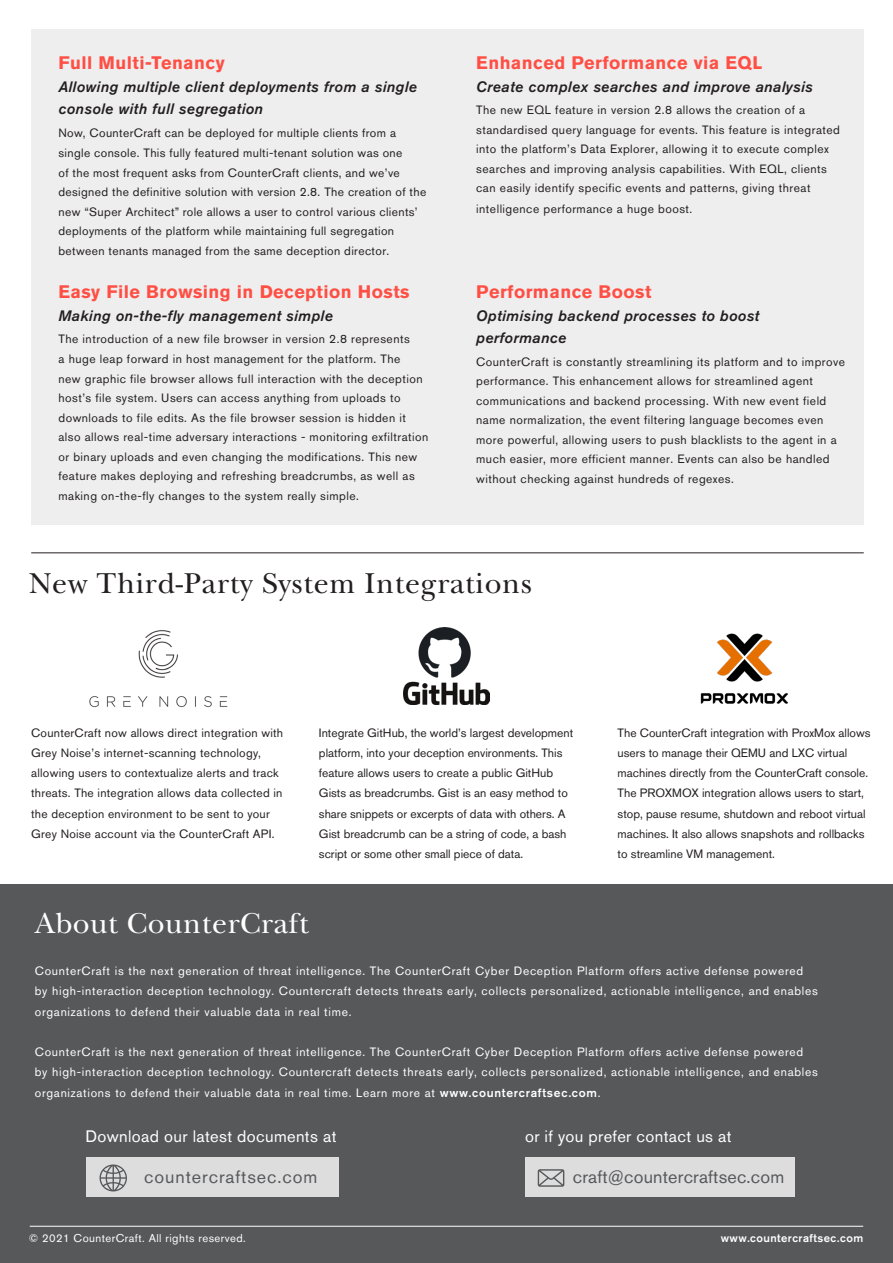
<style>
.page{position:relative;width:893px;height:1263px;background:#fff}
.page>*{position:absolute;margin:0;border:0;box-sizing:border-box;transform-origin:0 0}
.t1{font:30px "New Baskerville Std";letter-spacing:.025em;color:#231f20}
.t2{font:30px "New Baskerville Std";letter-spacing:.02em;color:#fff}
.t3{font:700 18px "Akzidenz Grotesk BQ";letter-spacing:.025em;color:#ff4f44}
.t4{font:18px "Akzidenz Grotesk BQ";letter-spacing:.01em;color:#57585a}
.t5{font:18px "Akzidenz Grotesk BQ";letter-spacing:.05em;color:#57585a}
.t6{font:16.5px "Akzidenz Grotesk BQ";letter-spacing:.02em;color:#fff}
.t7{font:italic 15px/22.5px "Akzidenz Grotesk BQ Med";letter-spacing:.025em;color:#231f20}
.t8{font:12px/19.6px "Akzidenz Grotesk BQ";letter-spacing:.03em;color:#231f20}
.t9{font:12px/20.2px "Akzidenz Grotesk BQ";letter-spacing:.06em;color:#fff}
.t10{font:12px/20.2px "Akzidenz Grotesk BQ";color:#231f20}
.t11{font:11.25px "Akzidenz Grotesk BQ";letter-spacing:.04em;color:#fff}
.t12{font:500 11.25px "Akzidenz Grotesk BQ";letter-spacing:.04em;color:#fff}
.s1{font-weight:500}
</style>
<div class="page">
<div style="left:0;top:884px;width:893px;height:379px;background:#57585a"></div>
<hr style="left:30px;top:1226px;width:833px;height:1px;background:#fff">
<div style="left:86px;top:1157px;width:252px;height:40px;background:#ddddde"></div>
<svg style="left:99px;top:1164px;width:28px;height:27px"></svg>
<div style="left:525px;top:1157px;width:270px;height:40px;background:#ddddde"></div>
<svg style="left:538px;top:1169px;width:26px;height:18px"></svg>
<div style="left:31px;top:30px;width:832px;height:495px;background:#eeeeef"></div>
<hr style="left:31px;top:552px;width:833px;height:1px;background:#231f20">
<img style="left:89px;top:630px;width:139px;height:78px">
<img style="left:700px;top:633px;width:88px;height:71px">
<img style="left:404px;top:628px;width:85px;height:76px">
<p class="t3" style="left:58px;top:53px;width:168px">Full Multi-Tenancy</p>
<p class="t7" style="left:58px;top:75px;width:360px">Allowing multiple client deployments from a single console with full segregation</p>
<p class="t8" style="left:58px;top:123px;width:369px">Now, CounterCraft can be deployed for multiple clients from a single console. This fully featured multi-tenant solution was one<br>of the most frequent asks from CounterCraft clients, and we’ve designed the definitive solution with version 2.8. The creation of the new “Super Architect” role allows a user to control various clients’ deployments of the platform while maintaining full segregation between tenants managed from the same deception director.</p>
<p class="t3" style="left:58px;top:281px;width:353px">Easy File Browsing in Deception Hosts</p>
<p class="t7" style="left:58px;top:304px;width:276px">Making on-the-fly management simple</p>
<p class="t8" style="left:58px;top:329px;width:371px">The introduction of a new file browser in version 2.8 represents<br>a huge leap forward in host management for the platform. The<br>new graphic file browser allows full interaction with the deception host’s file system. Users can access anything from uploads to downloads to file edits. As the file browser session is hidden it also allows real-time adversary interactions - monitoring exfiltration or binary uploads and even changing the modifications. This new feature makes deploying and refreshing breadcrumbs, as well as making on-the-fly changes to the system really simple.</p>
<p class="t3" style="left:476px;top:53px;width:287px">Enhanced Performance via EQL</p>
<p class="t7" style="left:476px;top:75px;width:338px">Create complex searches and improve analysis</p>
<p class="t8" style="left:476px;top:100px;width:365px">The new EQL feature in version 2.8 allows the creation of a standardised query language for events. This feature is integrated into the platform’s Data Explorer, allowing it to execute complex searches and improving analysis capabilities. With EQL, clients can easily identify specific events and patterns, giving threat intelligence performance a huge boost.</p>
<p class="t3" style="left:476px;top:281px;width:177px">Performance Boost</p>
<p class="t7" style="left:476px;top:304px;width:285px">Optimising backend processes to boost performance</p>
<p class="t8" style="left:476px;top:352px;width:370px">CounterCraft is constantly streamlining its platform and to improve performance. This enhancement allows for streamlined agent communications and backend processing. With new event field name normalization, the event filtering language becomes even more powerful, allowing users to push blacklists to the agent in a much easier, more efficient manner. Events can also be handled without checking against hundreds of regexes.</p>
<p class="t1" style="left:29px;top:566px;width:505px">New Third-Party System Integrations</p>
<p class="t8" style="left:31px;top:722px;width:253px;line-height:20.2px">CounterCraft now allows direct integration with Grey Noise’s internet-scanning technology, allowing users to contextualize alerts and track threats. The integration allows data collected in the deception environment to be sent to your Grey Noise account via the CounterCraft API.</p>
<p class="t10" style="left:319px;top:722px;width:256px">Integrate GitHub, the world’s largest development platform, into your deception environments. This feature allows users to create a public GitHub Gists as breadcrumbs. Gist is an easy method to share snippets or excerpts of data with others. A Gist breadcrumb can be a string of code, a bash script or some other small piece of data.</p>
<p class="t10" style="left:618px;top:722px;width:254px">The CounterCraft integration with ProxMox allows users to manage their QEMU and LXC virtual machines directly from the CounterCraft console.<br>The PROXMOX integration allows users to start, stop, pause resume, shutdown and reboot virtual machines. It also allows snapshots and rollbacks to streamline VM management.</p>
<p class="t2" style="left:35px;top:906px;width:275px">About CounterCraft</p>
<p class="t9" style="left:35px;top:961px;width:785px">CounterCraft is the next generation of threat intelligence. The CounterCraft Cyber Deception Platform offers active defense powered by high-interaction deception technology. Countercraft detects threats early, collects personalized, actionable intelligence, and enables organizations to defend their valuable data in real time.</p>
<p class="t9" style="left:35px;top:1042px;width:785px">CounterCraft is the next generation of threat intelligence. The CounterCraft Cyber Deception Platform offers active defense powered by high-interaction deception technology. Countercraft detects threats early, collects personalized, actionable intelligence, and enables organizations to defend their valuable data in real time. Learn more at <span class="s1">www.countercraftsec.com</span>.</p>
<p class="t6" style="left:86px;top:1126px;width:252px">Download our latest documents at</p>
<p class="t6" style="left:525px;top:1126px;width:208px">or if you prefer contact us at</p>
<p class="t5" style="left:144px;top:1166px;width:175px">countercraftsec.com</p>
<p class="t4" style="left:573px;top:1166px;width:213px">craft@countercraftsec.com</p>
<p class="t11" style="left:29px;top:1231px;width:219px">© 2021 CounterCraft. All rights reserved.</p>
<p class="t12" style="left:721px;top:1231px;width:144px">www.countercraftsec.com</p>
</div>
